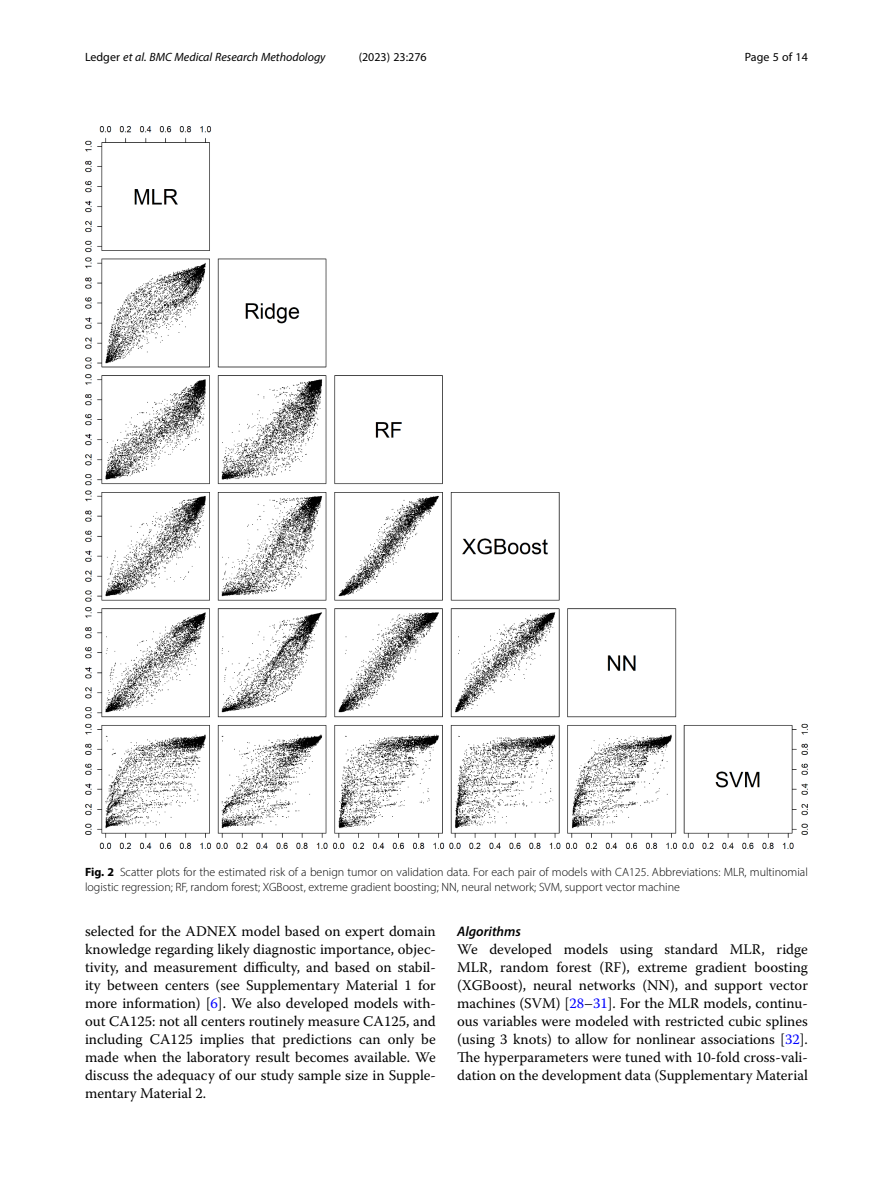
<style>
.page{position:relative;width:893px;height:1191px;background:#fff}
.page>*{position:absolute;margin:0;border:0;box-sizing:border-box;transform-origin:0 0}
.Body_Text{font:14.7px/18px "Warnock Pro";color:#000;text-align:justify}
.Head_3{font:italic 600 13.8px "Myriad Pro";color:#000}
.Figure_Caption{font:300 12px/15px "Myriad Pro";color:#000}
.t1{font:italic 12px "Myriad Pro";color:#000}
.t2{font:12px "Myriad Pro";color:#000}
.s1{font-style:normal}
.s2{font-weight:700}
.s3{color:#00f}
</style>
<div class="page">
<img style="left:85px;top:126px;width:723px;height:723px">
<p class="t1" style="left:85px;top:50px;width:242px"><span class="s1">Ledger</span> et al. BMC Medical Research Methodology</p>
<p class="t2" style="left:359px;top:50px;width:70px">(2023) 23:276</p>
<p class="t2" style="left:745px;top:50px;width:65px">Page 5 of 14</p>
<p class="Figure_Caption" style="left:85px;top:864px;width:724px"><span class="s2">Fig. 2</span> Scatter plots for the estimated risk of a benign tumor on validation data. For each pair of models with CA125. Abbreviations: MLR, multinomial logistic regression; RF, random forest; XGBoost, extreme gradient boosting; NN, neural network; SVM, support vector machine</p>
<p class="Body_Text" style="left:85px;top:922px;width:352px">selected for the ADNEX model based on expert domain knowledge regarding likely diagnostic importance, objec&shy;tivity, and measurement difficulty, and based on stabil&shy;ity between centers (see Supplementary Material 1 for more information) [<span class="s3">6</span>]. We also developed models with&shy;out CA125: not all centers routinely measure CA125, and including CA125 implies that predictions can only be made when the laboratory result becomes available. We discuss the adequacy of our study sample size in Supple&shy;mentary Material 2.</p>
<p class="Head_3" style="left:457px;top:923px;width:65px">Algorithms</p>
<p class="Body_Text" style="left:457px;top:940px;width:352px">We developed models using standard MLR, ridge MLR, random forest (RF), extreme gradient boosting (XGBoost), neural networks (NN), and support vector machines (SVM) [<span class="s3">28</span>–<span class="s3">31</span>]. For the MLR models, continu&shy;ous variables were modeled with restricted cubic splines (using 3 knots) to allow for nonlinear associations [<span class="s3">32</span>].<br>The hyperparameters were tuned with 10-fold cross-vali&shy;dation on the development data (Supplementary Material</p>
</div>
